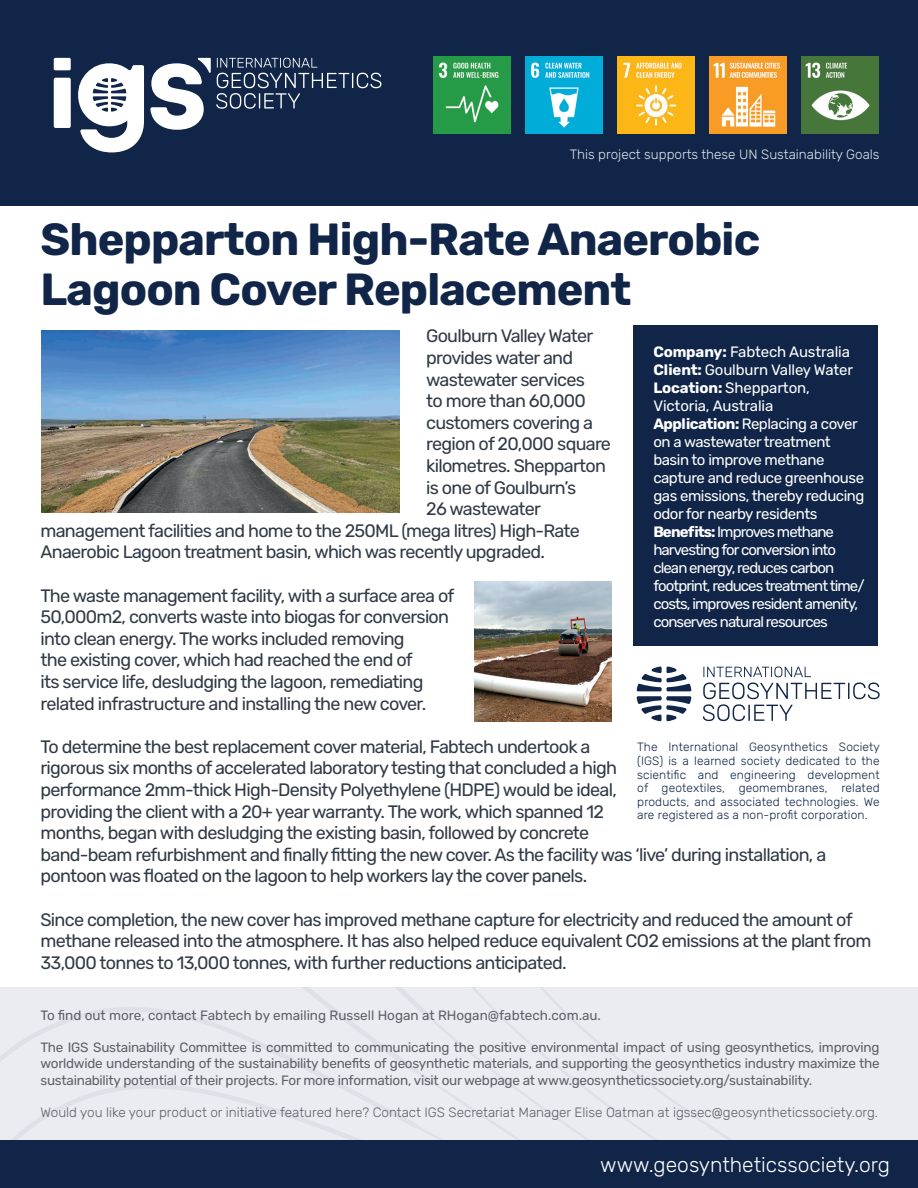
<style>
.page{position:relative;width:918px;height:1188px;background:#fff}
.page>*{position:absolute;margin:0;border:0;box-sizing:border-box;transform-origin:0 0}
.t1{font:700 45px/49.5px "Rubik";letter-spacing:-.02em;color:#102548}
.t2{font:300 21px "Rubik";color:#fff}
.t3{font:18px/21.6px "Rubik";letter-spacing:-.04em;color:#313a46}
.t4{font:15px/18px "Rubik";letter-spacing:-.04em;color:#fff}
.t5{font:13.5px/16.2px "Rubik";letter-spacing:-.005em;color:#5e6168;text-align:justify}
.t6{font:300 13.5px "Rubik";color:#5e6168}
.t7{font:300 13.5px "Rubik";color:#e1e5eb}
.t8{font:300 12px/13.6px "Rubik";letter-spacing:.01em;color:#102548;text-align:justify}
.s1{font-weight:700}
</style>
<div class="page">
<div style="left:0;top:0;width:918px;height:205px;background:#102548"></div>
<div style="left:633px;top:326px;width:245px;height:320px;background:#102548"></div>
<svg style="left:78px;top:63px;width:66px;height:89px"></svg>
<svg style="left:150px;top:58px;width:231px;height:72px"></svg>
<div style="left:54px;top:78px;width:17px;height:50px;background:#fff;border-radius:2px"></div>
<div style="left:54px;top:58px;width:17px;height:12px;background:#fff;border-radius:2px"></div>
<div style="left:0;top:1140px;width:918px;height:48px;background:#102548"></div>
<svg style="left:637px;top:666px;width:54px;height:55px"></svg>
<svg style="left:703px;top:667px;width:108px;height:10px"></svg>
<svg style="left:703px;top:683px;width:177px;height:38px"></svg>
<img style="left:42px;top:330px;width:357px;height:183px">
<img style="left:475px;top:581px;width:137px;height:140px">
<img style="left:434px;top:57px;width:76px;height:76px">
<img style="left:526px;top:57px;width:76px;height:76px">
<img style="left:618px;top:57px;width:76px;height:76px">
<img style="left:710px;top:57px;width:76px;height:76px">
<img style="left:801px;top:57px;width:77px;height:76px">
<p class="t7" style="left:570px;top:147px;width:311px">This project supports these UN Sustainability Goals</p>
<h1 class="t1" style="left:40px;top:216px;width:721px">Shepparton High-Rate Anaerobic<br>Lagoon Cover Replacement</h1>
<p class="t3" style="left:426px;top:326px;width:169px">Goulburn Valley Water</p>
<p class="t3" style="left:426px;top:347px;width:148px">provides water and</p>
<p class="t3" style="left:426px;top:369px;width:160px">wastewater services</p>
<p class="t3" style="left:426px;top:391px;width:161px">to more than 60,000</p>
<p class="t3" style="left:426px;top:412px;width:168px">customers covering a</p>
<p class="t3" style="left:426px;top:434px;width:186px">region of 20,000 square</p>
<p class="t3" style="left:426px;top:455px;width:181px">kilometres. Shepparton</p>
<p class="t3" style="left:426px;top:477px;width:152px">is one of Goulburn’s</p>
<p class="t3" style="left:426px;top:499px;width:116px">26 wastewater</p>
<p class="t3" style="left:40px;top:520px;width:541px">management facilities and home to the 250ML (mega litres) High-Rate</p>
<p class="t3" style="left:40px;top:542px;width:506px">Anaerobic Lagoon treatment basin, which was recently upgraded.</p>
<p class="t3" style="left:40px;top:585px;width:415px">The waste management facility, with a surface area of 50,000m2, converts waste into biogas for conversion into clean energy. The works included removing<br>the existing cover, which had reached the end of<br>its service life, desludging the lagoon, remediating related infrastructure and installing the new cover.</p>
<p class="t3" style="left:40px;top:736px;width:787px">To determine the best replacement cover material, Fabtech undertook a<br>rigorous six months of accelerated laboratory testing that concluded a high<br>performance 2mm-thick High-Density Polyethylene (HDPE) would be ideal,<br>providing the client with a 20+ year warranty. The work, which spanned 12<br>months, began with desludging the existing basin, followed by concrete<br>band-beam refurbishment and finally fitting the new cover. As the facility was ‘live’ during installation, a pontoon was floated on the lagoon to help workers lay the cover panels.</p>
<p class="t3" style="left:40px;top:909px;width:832px">Since completion, the new cover has improved methane capture for electricity and reduced the amount of methane released into the atmosphere. It has also helped reduce equivalent CO2 emissions at the plant from<br>33,000 tonnes to 13,000 tonnes, with further reductions anticipated.</p>
<p class="t4" style="left:653px;top:343px;width:213px"><span class="s1">Company:</span> Fabtech Australia<br><span class="s1">Client:</span> Goulburn Valley Water<br><span class="s1">Location:</span> Shepparton,<br>Victoria, Australia<br><span class="s1">Application:</span> Replacing a cover on a wastewater treatment basin to improve methane capture and reduce greenhouse gas emissions, thereby reducing odor for nearby residents<br><span class="s1">Benefits:</span> Improves methane harvesting for conversion into clean energy, reduces carbon footprint, reduces treatment time/ costs, improves resident amenity, conserves natural resources</p>
<p class="t8" style="left:637px;top:741px;width:244px">The International Geosynthetics Society (IGS) is a learned society dedicated to the scientific and engineering development of geotextiles, geomembranes, related products, and associated technologies. We are registered as a non-profit corporation.</p>
<p class="t5" style="left:40px;top:1007px;width:562px">To find out more, contact Fabtech by emailing Russell Hogan at RHogan@fabtech.com.au.</p>
<p class="t5" style="left:40px;top:1040px;width:841px">The IGS Sustainability Committee is committed to communicating the positive environmental impact of using geosynthetics, improving worldwide understanding of the sustainability benefits of geosynthetic materials, and supporting the geosynthetics industry maximize the sustainability potential of their projects. For more information, visit our webpage at www.geosyntheticssociety.org/sustainability.</p>
<p class="t6" style="left:40px;top:1105px;width:839px">Would you like your product or initiative featured here? Contact IGS Secretariat Manager Elise Oatman at igssec@geosyntheticssociety.org.</p>
<p class="t2" style="left:600px;top:1153px;width:291px">www.geosyntheticssociety.org</p>
</div>
